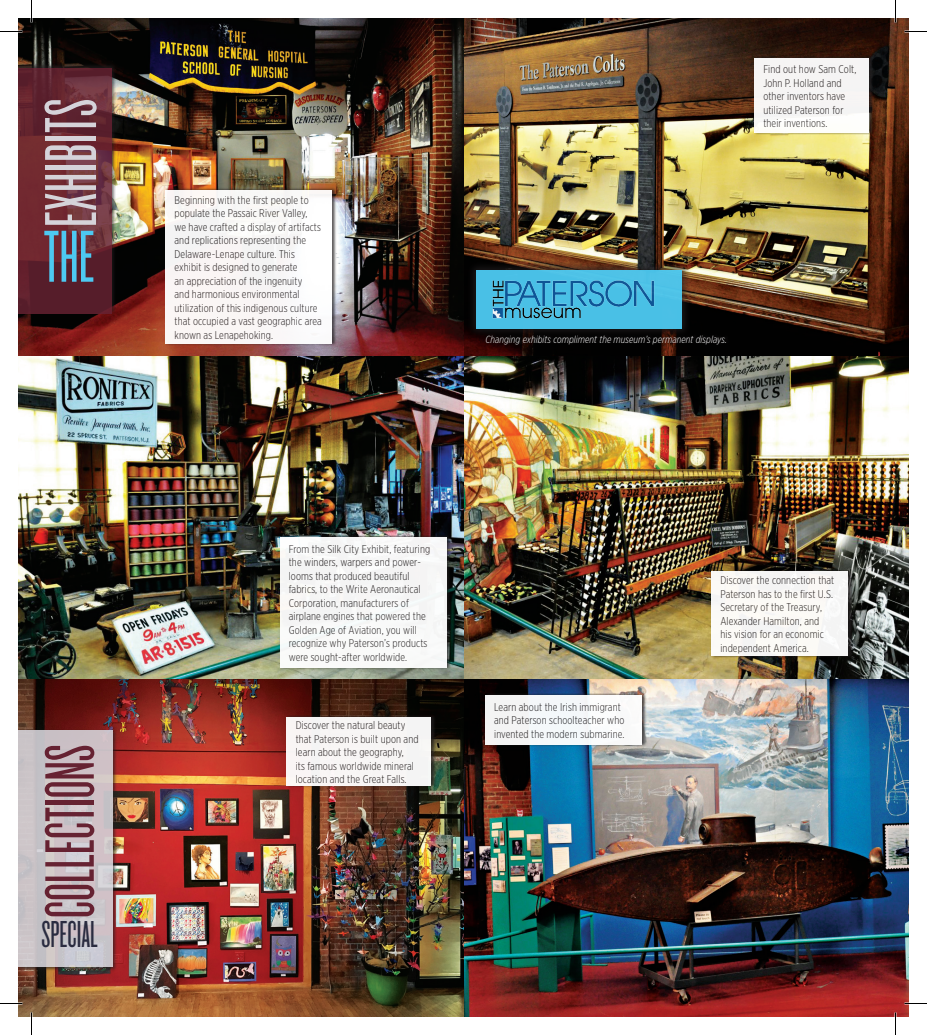
<style>
.page{position:relative;width:927px;height:1035px;background:#fff}
.page>*{position:absolute;margin:0;border:0;box-sizing:border-box;transform-origin:0 0}
.t1{font:76.5px "Knockout HTF26 Junior Flyweight";letter-spacing:.01em;color:#d5d3d9}
.t2{font:76.5px "Knockout HTF26 Junior Flyweight";color:#4dc9f1}
.t3{font:72.75px "Knockout HTF26 Junior Flyweight";color:#662232}
.t4{font:39px "Knockout HTF26 Junior Flyweight";color:#2a2c40}
.t5{font:300 11.25px/13.5px "Gotham X Narrow";letter-spacing:.01em;color:#231f20}
.t6{font:italic 300 10.35px "Gotham X Narrow";letter-spacing:.01em;color:#fff}
</style>
<div class="page">
<img style="left:18px;top:18px;width:891px;height:999px">
<div style="left:18px;top:63px;width:98px;height:251px;background:#231f20;opacity:.75"></div>
<svg style="left:18px;top:68px;width:93px;height:245px;background:#672832"></svg>
<div style="left:18px;top:729px;width:99px;height:242px;background:#231f20;opacity:.75"></div>
<svg style="left:18px;top:730px;width:94px;height:237px;background:#cbc4c8"></svg>
<div style="left:166px;top:188px;width:171px;height:158px;background:#231f20;opacity:.75"></div>
<div style="left:165px;top:190px;width:167px;height:153px;background:#faf6f5"></div>
<div style="left:280px;top:535px;width:171px;height:135px;background:#231f20;opacity:.75"></div>
<div style="left:280px;top:537px;width:166px;height:130px;background:#f7f8f8"></div>
<div style="left:712px;top:570px;width:141px;height:87px;background:#231f20;opacity:.75"></div>
<div style="left:712px;top:572px;width:136px;height:84px;background:#fbf9f6"></div>
<div style="left:754px;top:56px;width:119px;height:79px;background:#231f20;opacity:.75"></div>
<div style="left:754px;top:58px;width:114px;height:75px;background:#f6f5f4"></div>
<div style="left:485px;top:693px;width:162px;height:54px;background:#231f20;opacity:.75"></div>
<div style="left:485px;top:695px;width:157px;height:50px;background:#f4f8fa"></div>
<div style="left:287px;top:715px;width:149px;height:73px;background:#231f20;opacity:.75"></div>
<div style="left:287px;top:717px;width:144px;height:69px;background:#f7f5f5"></div>
<div style="left:486px;top:333px;width:245px;height:13px;background:#231f20;opacity:.75"></div>
<div style="left:466px;top:260px;width:225px;height:78px;background:#231f20;opacity:.75"></div>
<div style="left:476px;top:270px;width:206px;height:58px;background:#49c0e6"></div>
<img style="left:492px;top:280px;width:163px;height:39px">
<svg style="left:0;top:31px;width:22px;height:1px"></svg>
<svg style="left:904px;top:31px;width:23px;height:1px"></svg>
<svg style="left:0;top:1003px;width:22px;height:1px"></svg>
<svg style="left:904px;top:1003px;width:23px;height:1px"></svg>
<svg style="left:31px;top:0;width:1px;height:22px"></svg>
<svg style="left:31px;top:1012px;width:1px;height:23px"></svg>
<svg style="left:895px;top:0;width:1px;height:22px"></svg>
<svg style="left:895px;top:1012px;width:1px;height:23px"></svg>
<p class="t1" style="left:34px;top:227px;width:130px;rotate:-90deg">EXHIBITS</p>
<p class="t2" style="left:43px;top:220px;width:53px">THE</p>
<p class="t5" style="left:175px;top:193px;width:149px">Beginning with the first people to populate the Passaic River Valley, we have crafted a display of artifacts and replications representing the Delaware-Lenape culture. This exhibit is designed to generate<br>an appreciation of the ingenuity<br>and harmonious environmental utilization of this indigenous culture that occupied a vast geographic area known as Lenapehoking.</p>
<p class="t5" style="left:763px;top:62px;width:95px">Find out how Sam Colt,<br>John P. Holland and other inventors have utilized Paterson for their inventions.</p>
<p class="t6" style="left:485px;top:333px;width:243px">Changing exhibits compliment the museum’s permanent displays.</p>
<p class="t3" style="left:35px;top:918px;width:175px;rotate:-90deg">COLLECTIONS</p>
<p class="t4" style="left:41px;top:915px;width:58px">SPECIAL</p>
<p class="t5" style="left:289px;top:542px;width:143px">From the Silk City Exhibit, featuring the winders, warpers and power&shy;looms that produced beautiful fabrics, to the Write Aeronautical Corporation, manufacturers of airplane engines that powered the Golden Age of Aviation, you will recognize why Paterson’s products were sought-after worldwide.</p>
<p class="t5" style="left:296px;top:718px;width:124px">Discover the natural beauty that Paterson is built upon and learn about the geography,<br>its famous worldwide mineral location and the Great Falls.</p>
<p class="t5" style="left:494px;top:700px;width:132px">Learn about the Irish immigrant and Paterson schoolteacher who invented the modern submarine.</p>
<p class="t5" style="left:720px;top:573px;width:116px">Discover the connection that<br>Paterson has to the first U.S.<br>Secretary of the Treasury,<br>Alexander Hamilton, and<br>his vision for an economic independent America.</p>
</div>
